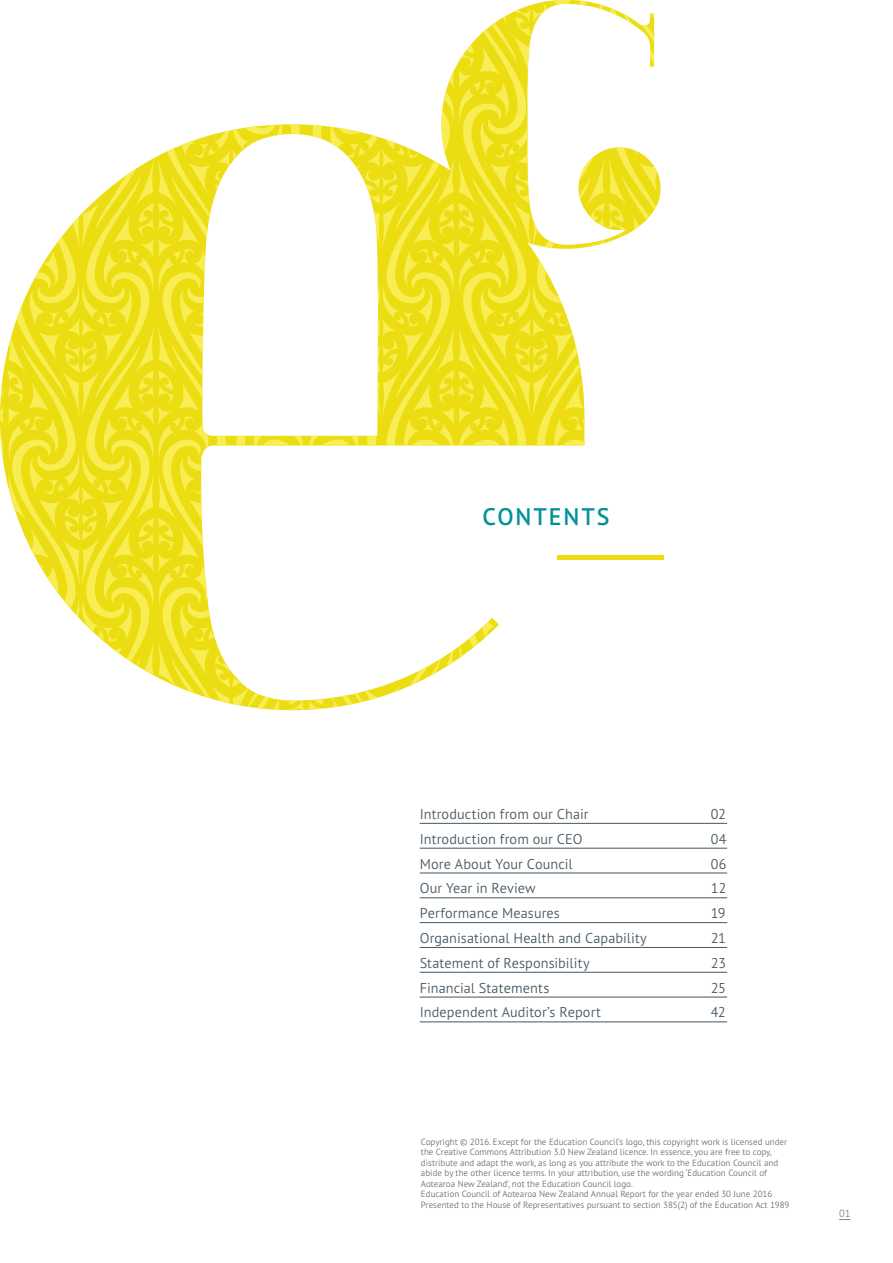
<style>
.page{position:relative;width:893px;height:1263px;background:#fff}
.page>*{position:absolute;margin:0;border:0;box-sizing:border-box;transform-origin:0 0}
.t1{font:600 24px "PT Sans Pro";letter-spacing:.08em;color:#009297}
.t2{font:300 14.25px "PT Sans Pro";letter-spacing:.005em;color:#455560}
.t3{font:300 10.5px "PT Sans Pro";color:#808285}
.t4{font:300 9px/10.5px "PT Sans Pro";color:#6d6e71}
</style>
<div class="page">
<img style="left:0;top:0;width:661px;height:710px">
<hr style="left:557px;top:555px;width:107px;height:4px;background:#ecdd13">
<hr style="left:420px;top:823px;width:307px;height:1px;background:#455560">
<hr style="left:420px;top:848px;width:307px;height:1px;background:#455560">
<hr style="left:420px;top:873px;width:307px;height:1px;background:#455560">
<hr style="left:420px;top:897px;width:307px;height:1px;background:#455560">
<hr style="left:420px;top:922px;width:307px;height:1px;background:#455560">
<hr style="left:420px;top:947px;width:307px;height:1px;background:#455560">
<hr style="left:420px;top:972px;width:307px;height:1px;background:#455560">
<hr style="left:420px;top:997px;width:307px;height:1px;background:#455560">
<hr style="left:420px;top:1022px;width:307px;height:1px;background:#455560">
<h1 class="t1" style="left:483px;top:501px;width:128px">CONTENTS</h1>
<h2 class="t2" style="left:420px;top:805px;width:170px">Introduction from our Chair</h2>
<h2 class="t2" style="left:711px;top:805px;width:17px">02</h2>
<h2 class="t2" style="left:420px;top:829px;width:164px">Introduction from our CEO</h2>
<h2 class="t2" style="left:711px;top:829px;width:17px">04</h2>
<h2 class="t2" style="left:420px;top:854px;width:155px">More About Your Council</h2>
<h2 class="t2" style="left:711px;top:854px;width:17px">06</h2>
<h2 class="t2" style="left:420px;top:879px;width:118px">Our Year in Review</h2>
<h2 class="t2" style="left:711px;top:879px;width:17px">12</h2>
<h2 class="t2" style="left:420px;top:904px;width:142px">Performance Measures</h2>
<h2 class="t2" style="left:711px;top:904px;width:16px">19</h2>
<h2 class="t2" style="left:420px;top:929px;width:229px">Organisational Health and Capability</h2>
<h2 class="t2" style="left:711px;top:929px;width:17px">21</h2>
<h2 class="t2" style="left:420px;top:953px;width:171px">Statement of Responsibility</h2>
<h2 class="t2" style="left:711px;top:953px;width:17px">23</h2>
<h2 class="t2" style="left:420px;top:978px;width:131px">Financial Statements</h2>
<h2 class="t2" style="left:711px;top:978px;width:17px">25</h2>
<h2 class="t2" style="left:420px;top:1003px;width:183px">Independent Auditor’s Report</h2>
<h2 class="t2" style="left:711px;top:1003px;width:16px">42</h2>
<p class="t4" style="left:421px;top:1136px;width:370px">Copyright © 2016. Except for the Education Council’s logo, this copyright work is licensed under the Creative Commons Attribution 3.0 New Zealand licence. In essence, you are free to copy, distribute and adapt the work, as long as you attribute the work to the Education Council and abide by the other licence terms. In your attribution, use the wording ‘Education Council of Aotearoa New Zealand’, not the Education Council logo.<br>Education Council of Aotearoa New Zealand Annual Report for the year ended 30 June 2016<br>Presented to the House of Representatives pursuant to section 385(2) of the Education Act 1989</p>
<p class="t3" style="left:839px;top:1206px;width:13px">01</p>
</div>
